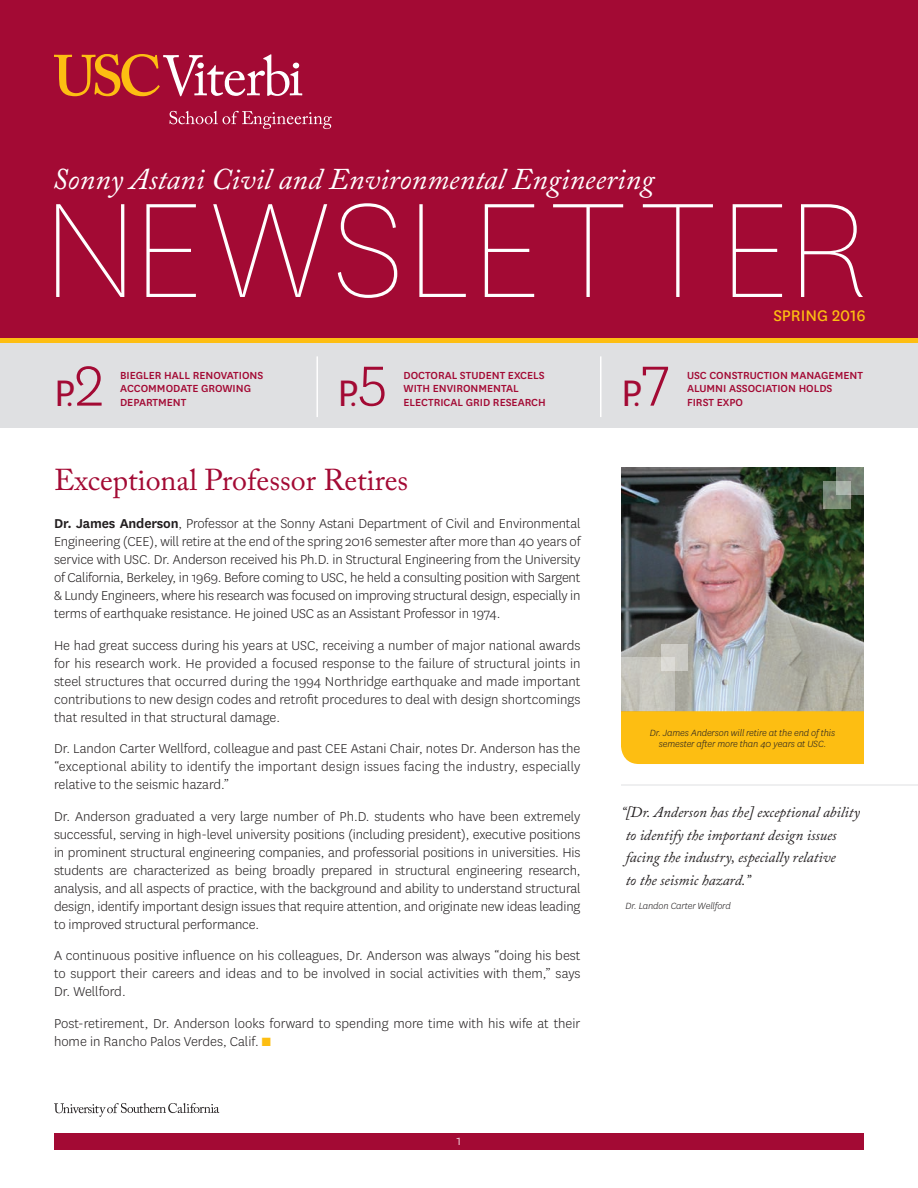
<style>
.page{position:relative;width:918px;height:1188px;background:#fff}
.page>*{position:absolute;margin:0;border:0;box-sizing:border-box;transform-origin:0 0}
.t1{font:100 157.5px "National";letter-spacing:.015em;color:#fff}
.t2{font:43.2px "National";color:#a30a34}
.t3{font:italic 30px "Adobe Caslon Pro";color:#fff}
.t4{font:30px "Adobe Caslon Pro";color:#a30a34}
.t5{font:18px "National";color:#fdbe12}
.t6{font:300 15px/18px "National";color:#231f20;text-align:justify}
.Body_Copy_1{font:italic 15px/22.5px "Adobe Caslon Pro";color:#231f20}
.t7{font:300 15px "National";color:#fff}
.t8{font:500 12px/13.5px "National";color:#a30a34}
.Body_Copy_1-2{font:italic 300 10.5px/10.5px "National";letter-spacing:-.01em;color:#231f20;text-align:center}
.s1{font-size:30px}
.s2{font-weight:300;font-size:66px}
.s3{font-weight:600}
.s4{color:#fdbe12}
</style>
<div class="page">
<div style="left:0;top:344px;width:918px;height:84px;background:#dfe0e2"></div>
<img style="left:621px;top:468px;width:243px;height:243px">
<div style="left:621px;top:711px;width:243px;height:53px;background:#fdbe12"></div>
<hr style="left:316px;top:356px;width:2px;height:61px;background:#fff">
<hr style="left:600px;top:356px;width:2px;height:61px;background:#fff">
<div style="left:0;top:338px;width:918px;height:6px;background:#fdbe12"></div>
<div style="left:0;top:0;width:918px;height:338px;background:#a30a34"></div>
<div style="left:54px;top:1134px;width:810px;height:16px;background:#a30a34"></div>
<svg style="left:54px;top:1103px;width:165px;height:14px"></svg>
<svg style="left:54px;top:54px;width:248px;height:42px"></svg>
<svg style="left:169px;top:111px;width:163px;height:18px"></svg>
<div style="left:621px;top:657px;width:54px;height:54px;background:#c8c6be"></div>
<div style="left:662px;top:644px;width:26px;height:27px;background:linear-gradient(to right,#d9d7d1,#c8c7c2)"></div>
<hr style="left:621px;top:785px;width:297px;height:1px;background:#dfe0e2">
<svg style="left:837px;top:468px;width:27px;height:27px"></svg>
<svg style="left:823px;top:481px;width:27px;height:28px"></svg>
<p class="t3" style="left:52px;top:161px;width:603px">Sonny Astani Civil and Environmental Engineering</p>
<p class="t1" style="left:42px;top:157px;width:828px">NEWSLETTER</p>
<p class="t2" style="left:54px;top:364px;width:51px">P<span class="s1">.</span> <span class="s2">2</span></p>
<p class="t8" style="left:120px;top:368px;width:145px">BIEGLER HALL RENOVATIONS<br>ACCOMMODATE GROWING</p>
<p class="t8" style="left:120px;top:395px;width:68px">DEPARTMENT</p>
<p class="t5" style="left:773px;top:304px;width:94px">SPRING 2016</p>
<p class="t2" style="left:338px;top:364px;width:51px">P<span class="s1">.</span> <span class="s2">5</span></p>
<p class="t2" style="left:621px;top:364px;width:50px">P<span class="s1">.</span> <span class="s2">7</span></p>
<p class="t8" style="left:404px;top:368px;width:144px">DOCTORAL STUDENT EXCELS<br>WITH ENVIRONMENTAL<br>ELECTRICAL GRID RESEARCH</p>
<p class="t8" style="left:687px;top:368px;width:177px">USC CONSTRUCTION MANAGEMENT<br>ALUMNI ASSOCIATION HOLDS<br>FIRST EXPO</p>
<p class="t4" style="left:54px;top:462px;width:356px">Exceptional Professor Retires</p>
<p class="t6" style="left:54px;top:514px;width:528px"><span class="s3">Dr. James Anderson</span>, Professor at the Sonny Astani Department of Civil and Environmental Engineering (CEE), will retire at the end of the spring 2016 semester after more than 40 years of service with USC. Dr. Anderson received his Ph.D. in Structural Engineering from the University of California, Berkeley, in 1969. Before coming to USC, he held a consulting position with Sargent &amp; Lundy Engineers, where his research was focused on improving structural design, especially in terms of earthquake resistance. He joined USC as an Assistant Professor in 1974.</p>
<p class="t6" style="left:54px;top:636px;width:528px">He had great success during his years at USC, receiving a number of major national awards for his research work. He provided a focused response to the failure of structural joints in steel structures that occurred during the 1994 Northridge earthquake and made important contributions to new design codes and retrofit procedures to deal with design shortcomings that resulted in that structural damage.</p>
<p class="t6" style="left:54px;top:739px;width:528px">Dr. Landon Carter Wellford, colleague and past CEE Astani Chair, notes Dr. Anderson has the “exceptional ability to identify the important design issues facing the industry, especially relative to the seismic hazard.”</p>
<p class="t6" style="left:54px;top:807px;width:528px">Dr. Anderson graduated a very large number of Ph.D. students who have been extremely successful, serving in high-level university positions (including president), executive positions in prominent structural engineering companies, and professorial positions in universities. His students are characterized as being broadly prepared in structural engineering research, analysis, and all aspects of practice, with the background and ability to understand structural design, identify important design issues that require attention, and originate new ideas leading to improved structural performance.</p>
<p class="t6" style="left:54px;top:946px;width:528px">A continuous positive influence on his colleagues, Dr. Anderson was always “doing his best to support their careers and ideas and to be involved in social activities with them,” says Dr. Wellford.</p>
<p class="t6" style="left:54px;top:1014px;width:528px">Post-retirement, Dr. Anderson looks forward to spending more time with his wife at their home in Rancho Palos Verdes, Calif. <span class="s4">■</span></p>
<p class="t7" style="left:457px;top:1131px;width:6px">1</p>
<p class="Body_Copy_1-2" style="left:650px;top:728px;width:187px">Dr. James Anderson will retire at the end of this semester after more than 40 years at USC.</p>
<p class="Body_Copy_1" style="left:626px;top:801px;width:236px;text-indent:-5px">“[Dr. Anderson has the] exceptional ability to identify the important design issues facing the industry, especially relative<br>to the seismic hazard.”</p>
<p class="Body_Copy_1-2" style="left:626px;top:900px;width:107px">Dr. Landon Carter Wellford</p>
</div>
